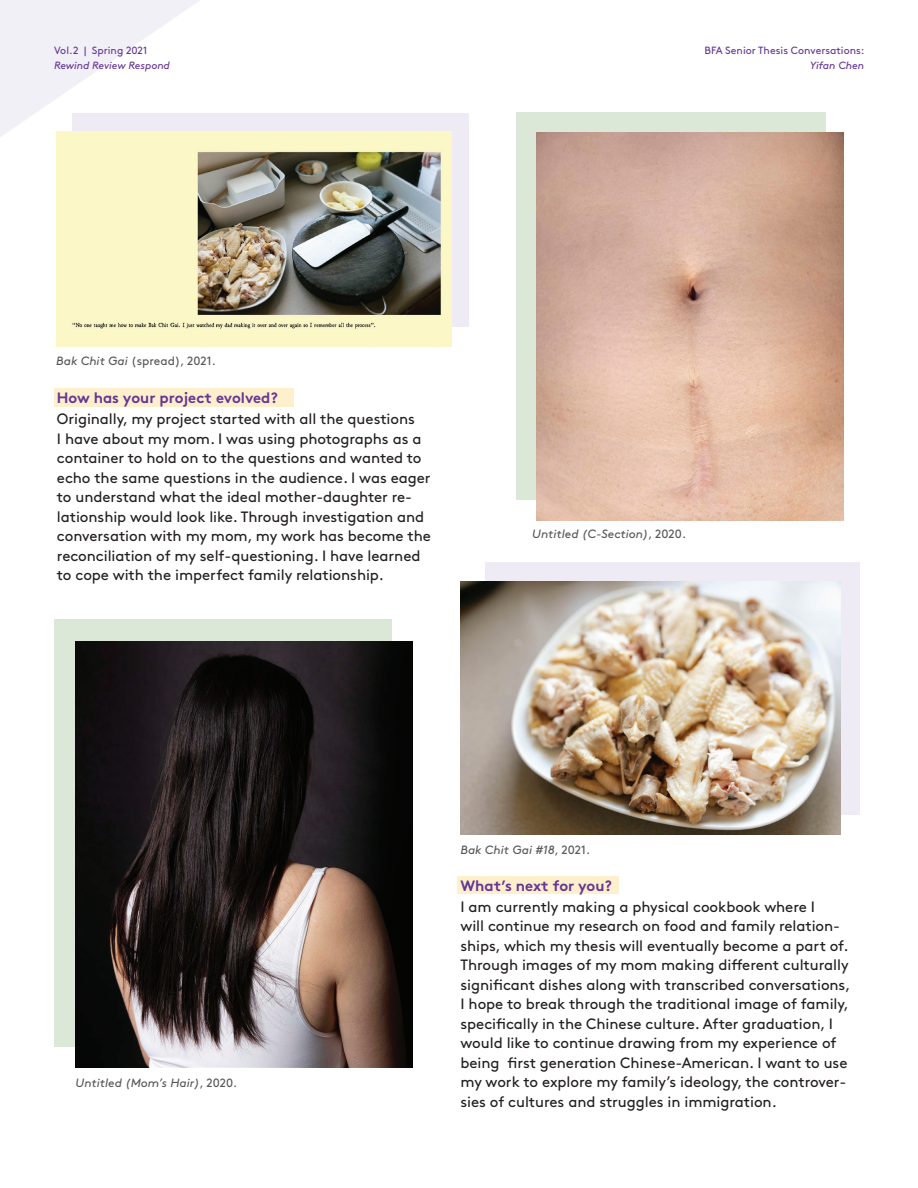
<style>
.page{position:relative;width:918px;height:1188px;background:#fff}
.page>*{position:absolute;margin:0;border:0;box-sizing:border-box;transform-origin:0 0}
.t1{font:15px/19.5px "Brown Std";letter-spacing:-.005em;color:#231f20}
.t2{font:700 15px "Brown Std";color:#653695}
.t3{font:italic 12px "Brown Std";letter-spacing:.005em;color:#57585a}
.t4{font:12px "Brown Std";letter-spacing:.005em;color:#57585a}
.t5{font:10.5px "Brown Std";color:#653695}
.t6{font:italic 10.5px "Brown Std";letter-spacing:-.005em;color:#653695}
.s1{font-style:italic}
.s2{font-style:normal}
</style>
<div class="page">
<svg style="left:0;top:0;width:200px;height:137px"></svg>
<div style="left:516px;top:112px;width:309px;height:388px;background:#dbe8d8"></div>
<div style="left:54px;top:619px;width:337px;height:428px;background:#dbe8d8"></div>
<div style="left:72px;top:113px;width:397px;height:214px;background:#eeebf4"></div>
<div style="left:485px;top:562px;width:375px;height:252px;background:#eeebf4"></div>
<div style="left:54px;top:388px;width:239px;height:18px;background:#fef0cc"></div>
<div style="left:457px;top:876px;width:162px;height:18px;background:#fef0cc"></div>
<img style="left:460px;top:581px;width:381px;height:254px">
<img style="left:537px;top:133px;width:306px;height:387px">
<img style="left:76px;top:641px;width:337px;height:427px">
<img style="left:56px;top:131px;width:396px;height:215px">
<p class="t5" style="left:54px;top:45px;width:95px">Vol.2 | Spring 2021</p>
<p class="t6" style="left:54px;top:60px;width:117px">Rewind Review Respond</p>
<p class="t5" style="left:705px;top:45px;width:161px">BFA Senior Thesis Conversations:</p>
<p class="t6" style="left:810px;top:60px;width:55px">Yifan Chen</p>
<p class="t4" style="left:56px;top:354px;width:161px"><span class="s1">Bak Chit Gai</span> (spread), 2021.</p>
<p class="t2" style="left:57px;top:389px;width:223px">How has your project evolved?</p>
<p class="t1" style="left:57px;top:409px;width:376px">Originally, my project started with all the questions<br>I have about my mom. I was using photographs as a container to hold on to the questions and wanted to echo the same questions in the audience. I was eager to understand what the ideal mother-daughter re&shy;lationship would look like. Through investigation and conversation with my mom, my work has become the reconciliation of my self-questioning. I have learned to cope with the imperfect family relationship.</p>
<p class="t3" style="left:532px;top:527px;width:155px">Untitled (C-Section)<span class="s2">, 2020.</span></p>
<p class="t3" style="left:76px;top:1076px;width:163px">Untitled (Mom’s Hair)<span class="s2">, 2020.</span></p>
<p class="t3" style="left:460px;top:843px;width:131px">Bak Chit Gai #18<span class="s2">, 2021.</span></p>
<p class="t2" style="left:460px;top:876px;width:153px">What’s next for you?</p>
<p class="t1" style="left:460px;top:897px;width:391px">I am currently making a physical cookbook where I<br>will continue my research on food and family relation&shy;ships, which my thesis will eventually become a part of.<br>Through images of my mom making different culturally significant dishes along with transcribed conversations, I hope to break through the traditional image of family, specifically in the Chinese culture. After graduation, I would like to continue drawing from my experience of being first generation Chinese-American. I want to use my work to explore my family’s ideology, the controver&shy;sies of cultures and struggles in immigration.</p>
</div>
